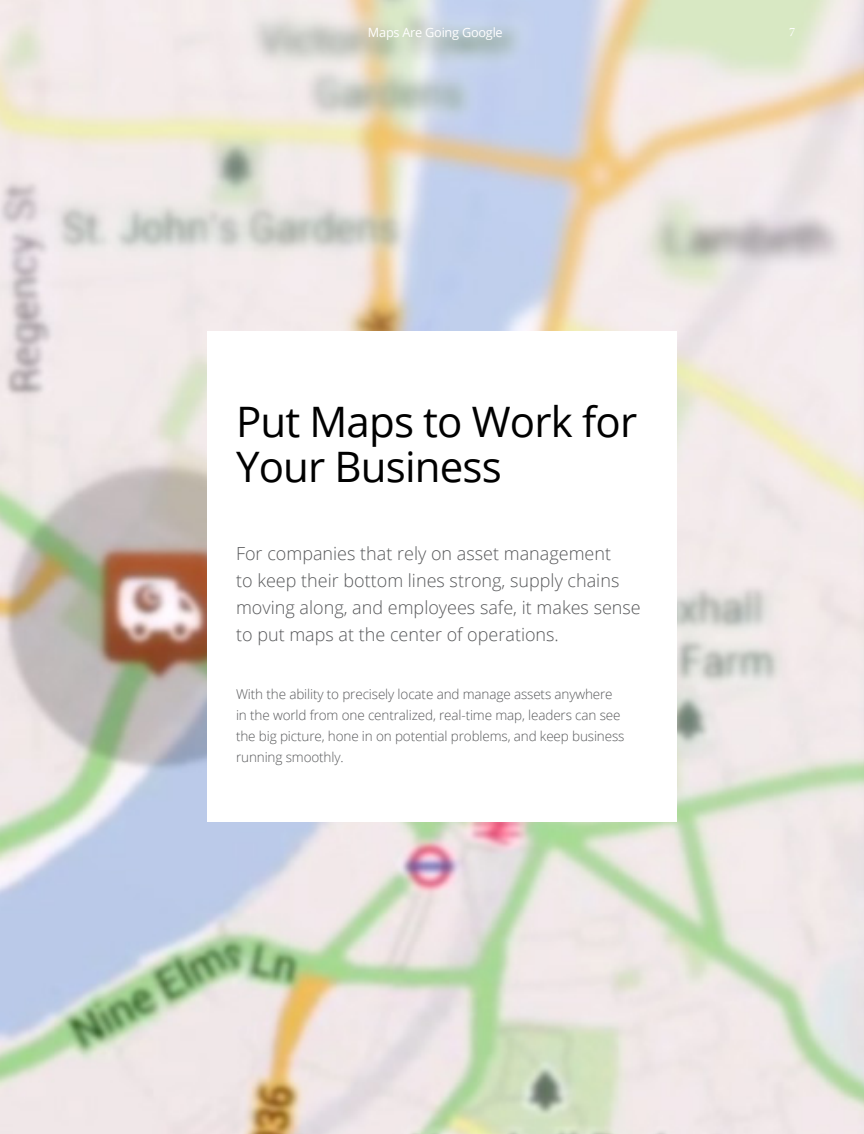
<style>
.page{position:relative;width:864px;height:1134px;background:#fff}
.page>*{position:absolute;margin:0;border:0;box-sizing:border-box;transform-origin:0 0}
.t1{font:42px/45px "Open Sans";letter-spacing:-.02em;color:#000}
.t2{font:300 18px/27px "Open Sans";color:#58595b}
.t3{font:300 13.5px/21px "Open Sans";letter-spacing:-.01em;color:#58595b}
.t4{font:12.75px "Open Sans";letter-spacing:-.02em;color:#fff}
.t5{font:12.75px "Minion Pro";color:#fff}
</style>
<div class="page">
<img style="left:1px;top:0;width:863px;height:1134px">
<div style="left:208px;top:331px;width:469px;height:491px;background:#fff"></div>
<p class="t4" style="left:368px;top:23px;width:136px">Maps Are Going Google</p>
<p class="t5" style="left:789px;top:24px;width:8px">7</p>
<h1 class="t1" style="left:236px;top:398px;width:403px">Put Maps to Work for<br>Your Business</h1>
<h2 class="t2" style="left:236px;top:540px;width:406px">For companies that rely on asset management<br>to keep their bottom lines strong, supply chains moving along, and employees safe, it makes sense to put maps at the center of operations.</h2>
<p class="t3" style="left:236px;top:683px;width:390px">With the ability to precisely locate and manage assets anywhere in the world from one centralized, real-time map, leaders can see the big picture, hone in on potential problems, and keep business running smoothly.</p>
</div>
